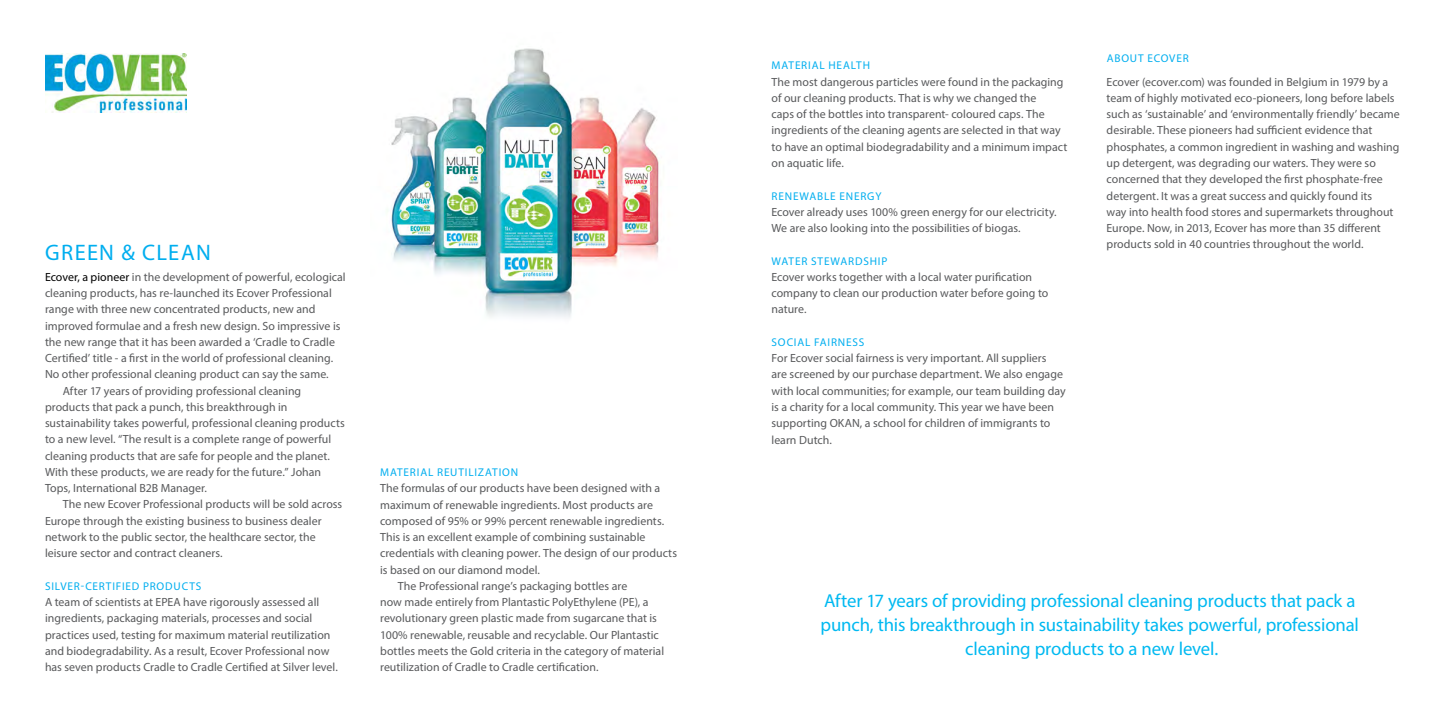
<style>
.page{position:relative;width:1453px;height:727px;background:#fff}
.page>*{position:absolute;margin:0;border:0;box-sizing:border-box;transform-origin:0 0}
.Headline{font:22.5px "Myriad Pro";letter-spacing:.055em;color:#00aeef}
.t1{font:18.75px/23.8px "Myriad Pro";letter-spacing:-.01em;color:#00b9f1;text-align:center}
.Paragraph_1st{font:11.88px/16.2px "Myriad Pro";color:#58595b}
.Paragraph_Main{font:11.88px/16.2px "Myriad Pro";color:#58595b}
.Subhead{font:11.25px "Myriad Pro";letter-spacing:.075em;color:#00aeef}
.s1{color:#000}
</style>
<div class="page">
<img style="left:45px;top:53px;width:142px;height:59px">
<img style="left:391px;top:48px;width:268px;height:270px">
<p class="Headline" style="left:45px;top:238px;width:167px">GREEN &amp; CLEAN</p>
<p class="Paragraph_1st" style="left:45px;top:268px;width:302px"><span class="s1">Ecover, a pioneer</span> in the development of powerful, ecological cleaning products, has re-launched its Ecover Professional range with three new concentrated products, new and improved formulae and a fresh new design. So impressive is the new range that it has been awarded a ‘Cradle to Cradle Certified’ title - a first in the world of professional cleaning.<br>No other professional cleaning product can say the same.</p>
<p class="Paragraph_Main" style="left:45px;top:382px;width:301px;text-indent:18px">After 17 years of providing professional cleaning products that pack a punch, this breakthrough in sustainability takes powerful, professional cleaning products to a new level. “The result is a complete range of powerful cleaning products that are safe for people and the planet.<br>With these products, we are ready for the future.” Johan Tops, International B2B Manager.</p>
<p class="Paragraph_Main" style="left:45px;top:496px;width:299px;text-indent:18px">The new Ecover Professional products will be sold across Europe through the existing business to business dealer network to the public sector, the healthcare sector, the leisure sector and contract cleaners.</p>
<p class="Subhead" style="left:45px;top:579px;width:158px">SILVER-CERTIFIED PRODUCTS</p>
<p class="Paragraph_1st" style="left:45px;top:593px;width:294px">A team of scientists at EPEA have rigorously assessed all ingredients, packaging materials, processes and social practices used, testing for maximum material reutilization and biodegradability. As a result, Ecover Professional now has seven products Cradle to Cradle Certified at Silver level.</p>
<p class="Subhead" style="left:380px;top:465px;width:140px">MATERIAL REUTILIZATION</p>
<p class="Paragraph_1st" style="left:380px;top:480px;width:298px">The formulas of our products have been designed with a maximum of renewable ingredients. Most products are composed of 95% or 99% percent renewable ingredients.<br>This is an excellent example of combining sustainable credentials with cleaning power. The design of our products is based on our diamond model.</p>
<p class="Paragraph_Main" style="left:380px;top:577px;width:285px;text-indent:18px">The Professional range’s packaging bottles are<br>now made entirely from Plantastic PolyEthylene (PE), a revolutionary green plastic made from sugarcane that is 100% renewable, reusable and recyclable. Our Plantastic bottles meets the Gold criteria in the category of material reutilization of Cradle to Cradle certification.</p>
<p class="Subhead" style="left:771px;top:59px;width:100px">MATERIAL HEALTH</p>
<p class="Paragraph_1st" style="left:771px;top:73px;width:297px">The most dangerous particles were found in the packaging of our cleaning products. That is why we changed the<br>caps of the bottles into transparent- coloured caps. The ingredients of the cleaning agents are selected in that way to have an optimal biodegradability and a minimum impact on aquatic life.</p>
<p class="Subhead" style="left:771px;top:189px;width:111px">RENEWABLE ENERGY</p>
<p class="Paragraph_1st" style="left:771px;top:203px;width:287px">Ecover already uses 100% green energy for our electricity.<br>We are also looking into the possibilities of biogas.</p>
<p class="Subhead" style="left:771px;top:254px;width:117px">WATER STEWARDSHIP</p>
<p class="Paragraph_1st" style="left:771px;top:268px;width:278px">Ecover works together with a local water purification company to clean our production water before going to nature.</p>
<p class="Subhead" style="left:771px;top:335px;width:94px">SOCIAL FAIRNESS</p>
<p class="Paragraph_1st" style="left:771px;top:350px;width:296px">For Ecover social fairness is very important. All suppliers<br>are screened by our purchase department. We also engage with local communities; for example, our team building day is a charity for a local community. This year we have been supporting OKAN, a school for children of immigrants to learn Dutch.</p>
<p class="Subhead" style="left:1107px;top:51px;width:84px">ABOUT ECOVER</p>
<p class="Paragraph_1st" style="left:1106px;top:73px;width:295px">Ecover (ecover.com) was founded in Belgium in 1979 by a team of highly motivated eco-pioneers, long before labels such as ‘sustainable’ and ‘environmentally friendly’ became desirable. These pioneers had sufficient evidence that phosphates, a common ingredient in washing and washing up detergent, was degrading our waters. They were so concerned that they developed the first phosphate-free detergent. It was a great success and quickly found its<br>way into health food stores and supermarkets throughout Europe. Now, in 2013, Ecover has more than 35 different products sold in 40 countries throughout the world.</p>
<p class="t1" style="left:820px;top:588px;width:540px">After 17 years of providing professional cleaning products that pack a punch, this breakthrough in sustainability takes powerful, professional cleaning products to a new level.</p>
</div>
